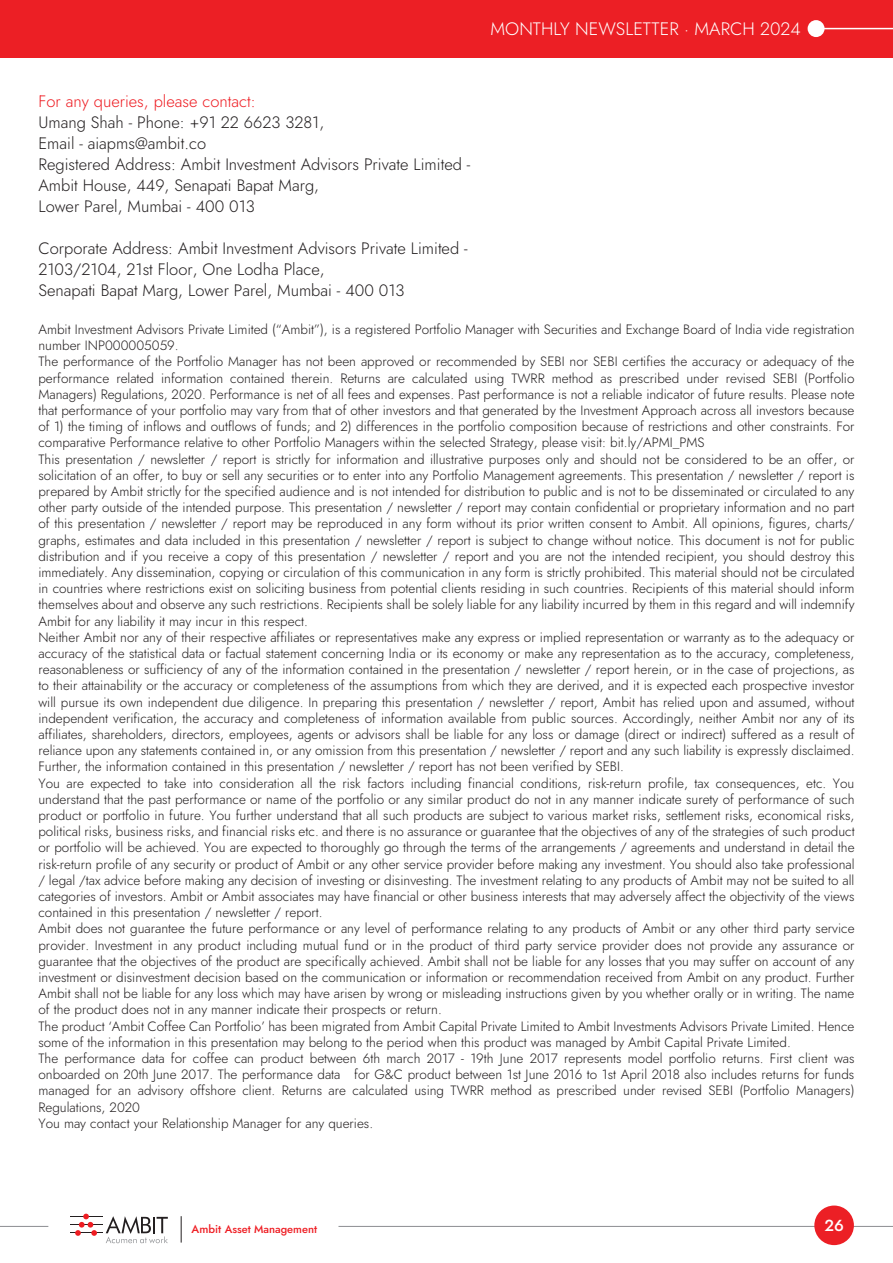
<style>
.page{position:relative;width:893px;height:1263px;background:#fff}
.page>*{position:absolute;margin:0;border:0;box-sizing:border-box;transform-origin:0 0}
.t1{font:300 18px "Jost";color:#fff}
.t2{font:300 16.5px/21px "Jost";color:#231f20}
.t3{font:300 16.5px "Jost";color:#ee1d23}
.t4{font:500 15.9px "Jost";color:#fff}
.t5{font:300 13.5px/16.2px "Jost";color:#231f20}
.t6{font:500 11.1px "Jost";color:#ee1d23}
.s1{font-size:11.4px}
</style>
<div class="page">
<hr style="left:0;top:1226px;width:48px;height:1px;background:#949599">
<hr style="left:338px;top:1226px;width:555px;height:1px;background:#949599">
<div style="left:814px;top:1205px;width:40px;height:40px;background:#ec1f25;border-radius:50%"></div>
<hr style="left:70px;top:1216px;width:32px;height:1px;background:#231f20">
<hr style="left:70px;top:1224px;width:32px;height:1px;background:#231f20">
<hr style="left:70px;top:1232px;width:32px;height:1px;background:#231f20">
<svg style="left:75px;top:1214px;width:22px;height:22px"></svg>
<svg style="left:106px;top:1216px;width:62px;height:27px"></svg>
<svg style="left:181px;top:1216px;width:1px;height:26px"></svg>
<div style="left:0;top:0;width:893px;height:57px;background:#ec1f25"></div>
<hr style="left:816px;top:28px;width:77px;height:1px;background:#fff">
<div style="left:808px;top:20px;width:16px;height:17px;background:#fff;border-radius:50%"></div>
<h1 class="t1" style="left:490px;top:17px;width:312px">MONTHLY NEWSLETTER · MARCH 2024</h1>
<p class="t3" style="left:38px;top:90px;width:219px">For any queries, please contact:</p>
<p class="t2" style="left:38px;top:112px;width:433px">Umang Shah - Phone: +91 22 6623 3281,<br>Email - aiapms@ambit.co<br>Registered Address: Ambit Investment Advisors Private Limited - Ambit House, 449, Senapati Bapat Marg,<br>Lower Parel, Mumbai - 400 013</p>
<p class="t2" style="left:38px;top:238px;width:431px">Corporate Address: Ambit Investment Advisors Private Limited -<br>2103/2104, 21st Floor, One Lodha Place,<br>Senapati Bapat Marg, Lower Parel, Mumbai - 400 013</p>
<p class="t5" style="left:38px;top:321px;width:818px">Ambit Investment Advisors Private Limited (“Ambit”), is a registered Portfolio Manager with Securities and Exchange Board of India vide registration number INP000005059.<br>The performance of the Portfolio Manager has not been approved or recommended by SEBI nor SEBI certifies the accuracy or adequacy of the performance related information contained therein. Returns are calculated using TWRR method as prescribed under revised SEBI (Portfolio Managers) Regulations, 2020. Performance is net of all fees and expenses. Past performance is not a reliable indicator of future results. Please note that performance of your portfolio may vary from that of other investors and that generated by the Investment Approach across all investors because of 1) the timing of inflows and outflows of funds; and 2) differences in the portfolio composition because of restrictions and other constraints. For comparative Performance relative to other Portfolio Managers within the selected Strategy, please visit: bit.ly/APMI_PMS<br>This presentation / newsletter / report is strictly for information and illustrative purposes only and should not be considered to be an offer, or solicitation of an offer, to buy or sell any securities or to enter into any Portfolio Management agreements. This presentation / newsletter / report is prepared by Ambit strictly for the specified audience and is not intended for distribution to public and is not to be disseminated or circulated to any other party outside of the intended purpose. This presentation / newsletter / report may contain confidential or proprietary information and no part of this presentation / newsletter / report may be reproduced in any form without its prior written consent to Ambit. All opinions, figures, charts/ graphs, estimates and data included in this presentation / newsletter / report is subject to change without notice. This document is not for public distribution and if you receive a copy of this presentation / newsletter / report and you are not the intended recipient, you should destroy this immediately. Any dissemination, copying or circulation of this communication in any form is strictly prohibited. This material should not be circulated in countries where restrictions exist on soliciting business from potential clients residing in such countries. Recipients of this material should inform themselves about and observe any such restrictions. Recipients shall be solely liable for any liability incurred by them in this regard and will indemnify Ambit for any liability it may incur in this respect.<br>Neither Ambit nor any of their respective affiliates or representatives make any express or implied representation or warranty as to the adequacy or accuracy of the statistical data or factual statement concerning India or its economy or make any representation as to the accuracy, completeness, reasonableness or sufficiency of any of the information contained in the presentation / newsletter / report herein, or in the case of projections, as to their attainability or the accuracy or completeness of the assumptions from which they are derived, and it is expected each prospective investor will pursue its own independent due diligence. In preparing this presentation / newsletter / report, Ambit has relied upon and assumed, without independent verification, the accuracy and completeness of information available from public sources. Accordingly, neither Ambit nor any of its affiliates, shareholders, directors, employees, agents or advisors shall be liable for any loss or damage (direct or indirect) suffered as a result of reliance upon any statements contained in, or any omission from this presentation / newsletter / report and any such liability is expressly disclaimed.<br>Further, the information contained in this presentation / newsletter / report has not been verified by SEBI.<br>You are expected to take into consideration all the risk factors including financial conditions, risk-return profile, tax consequences, etc. You understand that the past performance or name of the portfolio or any similar product do not in any manner indicate surety of performance of such product or portfolio in future. You further understand that all such products are subject to various market risks, settlement risks, economical risks, political risks, business risks, and financial risks etc. and there is no assurance or guarantee that the objectives of any of the strategies of such product or portfolio will be achieved. You are expected to thoroughly go through the terms of the arrangements / agreements and understand in detail the risk-return profile of any security or product of Ambit or any other service provider before making any investment. You should also take professional / legal /tax advice before making any decision of investing or disinvesting. The investment relating to any products of Ambit may not be suited to all categories of investors. Ambit or Ambit associates may have financial or other business interests that may adversely affect the objectivity of the views contained in this presentation / newsletter / report.<br>Ambit does not guarantee the future performance or any level of performance relating to any products of Ambit or any other third party service provider. Investment in any product including mutual fund or in the product of third party service provider does not provide any assurance or guarantee that the objectives of the product are specifically achieved. Ambit shall not be liable for any losses that you may suffer on account of any investment or disinvestment decision based on the communication or information or recommendation received from Ambit on any product. Further Ambit shall not be liable for any loss which may have arisen by wrong or misleading instructions given by you whether orally or in writing. The name of the product does not in any manner indicate their prospects or return.<br>The product ‘Ambit Coffee Can Portfolio’ has been migrated from Ambit Capital Private Limited to Ambit Investments Advisors Private Limited. Hence some of the information in this presentation may belong to the period when this product was managed by Ambit Capital Private Limited.<br>The performance data for coffee can product between 6th march 2017 - 19th June 2017 represents model portfolio returns. First client was onboarded on 20th June 2017. The performance data for G&amp;C product between 1st June 2016 to 1st April 2018 also includes returns for funds managed for an advisory offshore client. Returns are calculated using TWRR method as prescribed under revised SEBI (Portfolio Managers)<br>Regulations, 2020<br>You may contact your Relationship Manager for any queries.</p>
<p class="t6" style="left:191px;top:1222px;width:127px"><span class="s1">Ambit</span> Asset Management</p>
<p class="t4" style="left:824px;top:1215px;width:21px">26</p>
</div>
